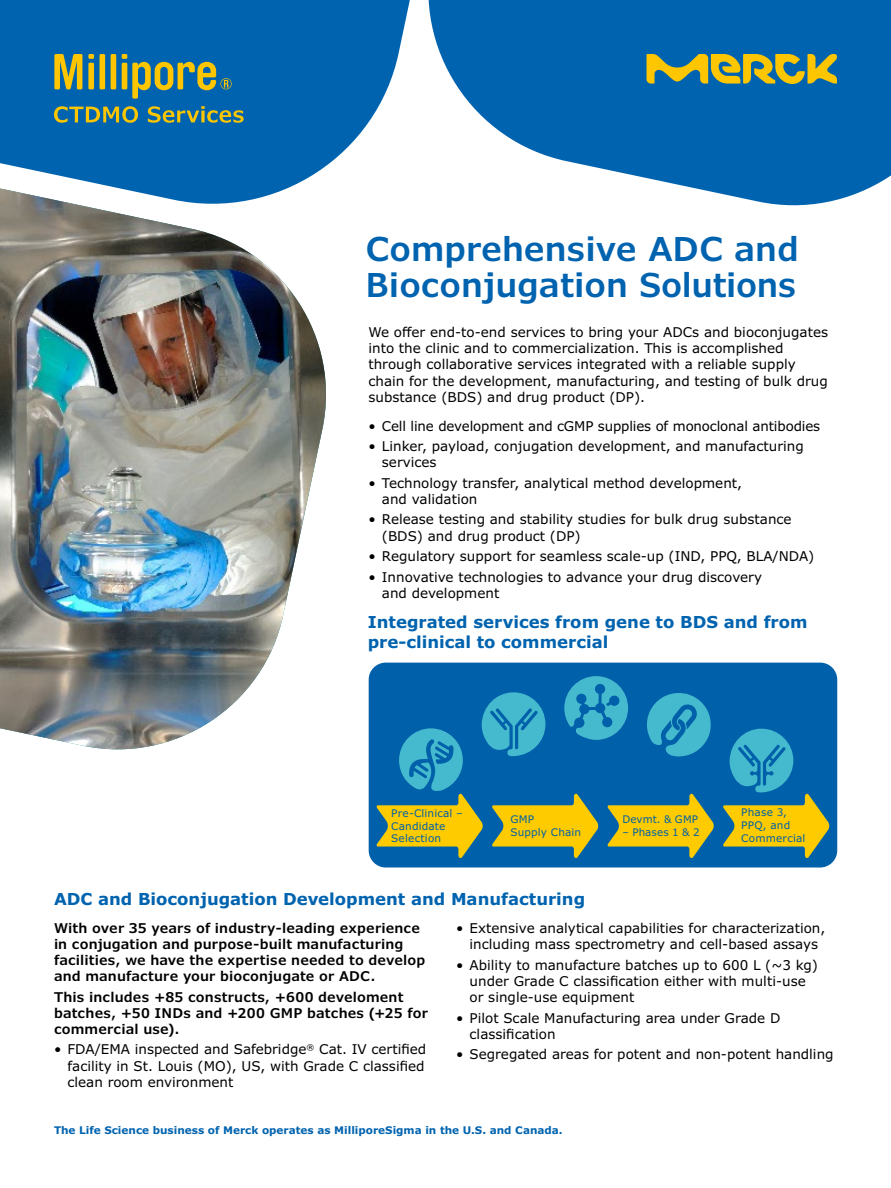
<style>
.page{position:relative;width:891px;height:1188px;background:#fff}
.page>*{position:absolute;margin:0;border:0;box-sizing:border-box;transform-origin:0 0}
.t1{font:600 33px/36px "Verdana Pro";color:#0063af}
.t2{font:700 16.5px/19.8px "Verdana Pro";color:#0063af}
.t3{font:13.5px/16.2px "Verdana Pro";color:#000}
.t4{font:600 13.5px/16.2px "Verdana Pro";letter-spacing:.01em;color:#000}
.t5{font:10.5px/12.6px "Verdana Pro";letter-spacing:.015em;color:#0060a9}
.t6{font:700 10.5px "Verdana Pro";color:#0063af}
</style>
<div class="page">
<svg style="left:0;top:0;width:410px;height:181px;background:#1b73b7"></svg>
<svg style="left:428px;top:0;width:463px;height:206px;fill:#0063af"></svg>
<img style="left:0;top:189px;width:326px;height:561px">
<div style="left:369px;top:663px;width:468px;height:204px;background:#0060a9;border-radius:17px"></div>
<svg style="left:376px;top:676px;width:338px;height:182px"></svg>
<svg style="left:723px;top:729px;width:107px;height:129px"></svg>
<svg style="left:646px;top:54px;width:191px;height:30px;background:#929c49"></svg>
<svg style="left:122px;top:54px;width:110px;height:45px;background:#4e8178"></svg>
<div style="left:111px;top:54px;width:5px;height:35px;background:#fdc600"></div>
<div style="left:100px;top:54px;width:5px;height:35px;background:#fdc600"></div>
<div style="left:88px;top:63px;width:6px;height:26px;background:#fdc600"></div>
<svg style="left:88px;top:54px;width:6px;height:5px"></svg>
<svg style="left:54px;top:54px;width:28px;height:35px"></svg>
<svg style="left:54px;top:106px;width:190px;height:17px;background:#5a8670"></svg>
<h1 class="t1" style="left:366px;top:232px;width:435px">Comprehensive ADC and<br>Bioconjugation Solutions</h1>
<p class="t3" style="left:368px;top:324px;width:461px">We offer end-to-end services to bring your ADCs and bioconjugates into the clinic and to commercialization. This is accomplished through collaborative services integrated with a reliable supply chain for the development, manufacturing, and testing of bulk drug substance (BDS) and drug product (DP).</p>
<p class="t3" style="left:368px;top:418px;width:453px">• Cell line development and cGMP supplies of monoclonal antibodies</p>
<p class="t3" style="left:382px;top:438px;width:423px;text-indent:-14px">• Linker, payload, conjugation development, and manufacturing services</p>
<p class="t3" style="left:382px;top:475px;width:362px;text-indent:-14px">• Technology transfer, analytical method development, and validation</p>
<p class="t3" style="left:382px;top:512px;width:411px;text-indent:-14px">• Release testing and stability studies for bulk drug substance (BDS) and drug product (DP)</p>
<p class="t3" style="left:368px;top:548px;width:448px">• Regulatory support for seamless scale-up (IND, PPQ, BLA/NDA)</p>
<p class="t3" style="left:382px;top:569px;width:382px;text-indent:-14px">• Innovative technologies to advance your drug discovery and development</p>
<p class="t2" style="left:368px;top:613px;width:441px">Integrated services from gene to BDS and from pre-clinical to commercial</p>
<p class="t5" style="left:391px;top:807px;width:73px">Pre-Clinical –<br>Candidate<br>Selection</p>
<p class="t5" style="left:510px;top:813px;width:72px">GMP<br>Supply Chain</p>
<p class="t5" style="left:622px;top:813px;width:77px">Devmt. &amp; GMP</p>
<p class="t5" style="left:622px;top:826px;width:79px">– Phases 1 &amp; 2</p>
<p class="t5" style="left:741px;top:806px;width:66px">Phase 3,<br>PPQ, and<br>Commercial</p>
<p class="t2" style="left:54px;top:889px;width:533px">ADC and Bioconjugation Development and Manufacturing</p>
<p class="t4" style="left:54px;top:920px;width:373px">With over 35 years of industry-leading experience in conjugation and purpose-built manufacturing facilities, we have the expertise needed to develop and manufacture your bioconjugate or ADC.</p>
<p class="t4" style="left:54px;top:989px;width:375px">This includes +85 constructs, +600 develoment batches, +50 INDs and +200 GMP batches (+25 for commercial use).</p>
<p class="t3" style="left:67px;top:1042px;width:360px;text-indent:-13px">• FDA/EMA inspected and Safebridge<sup>®</sup> Cat. IV certified facility in St. Louis (MO), US, with Grade C classified clean room environment</p>
<p class="t3" style="left:456px;top:920px;width:371px;text-align:center">• Extensive analytical capabilities for characterization, including mass spectrometry and cell-based assays</p>
<p class="t3" style="left:470px;top:957px;width:350px;text-indent:-14px">• Ability to manufacture batches up to 600 L (~3 kg) under Grade C classification either with multi-use or single-use equipment</p>
<p class="t3" style="left:470px;top:1010px;width:312px;text-indent:-14px">• Pilot Scale Manufacturing area under Grade D classification</p>
<p class="t3" style="left:456px;top:1046px;width:379px">• Segregated areas for potent and non-potent handling</p>
<p class="t6" style="left:54px;top:1123px;width:510px">The Life Science business of Merck operates as MilliporeSigma in the U.S. and Canada.</p>
</div>
